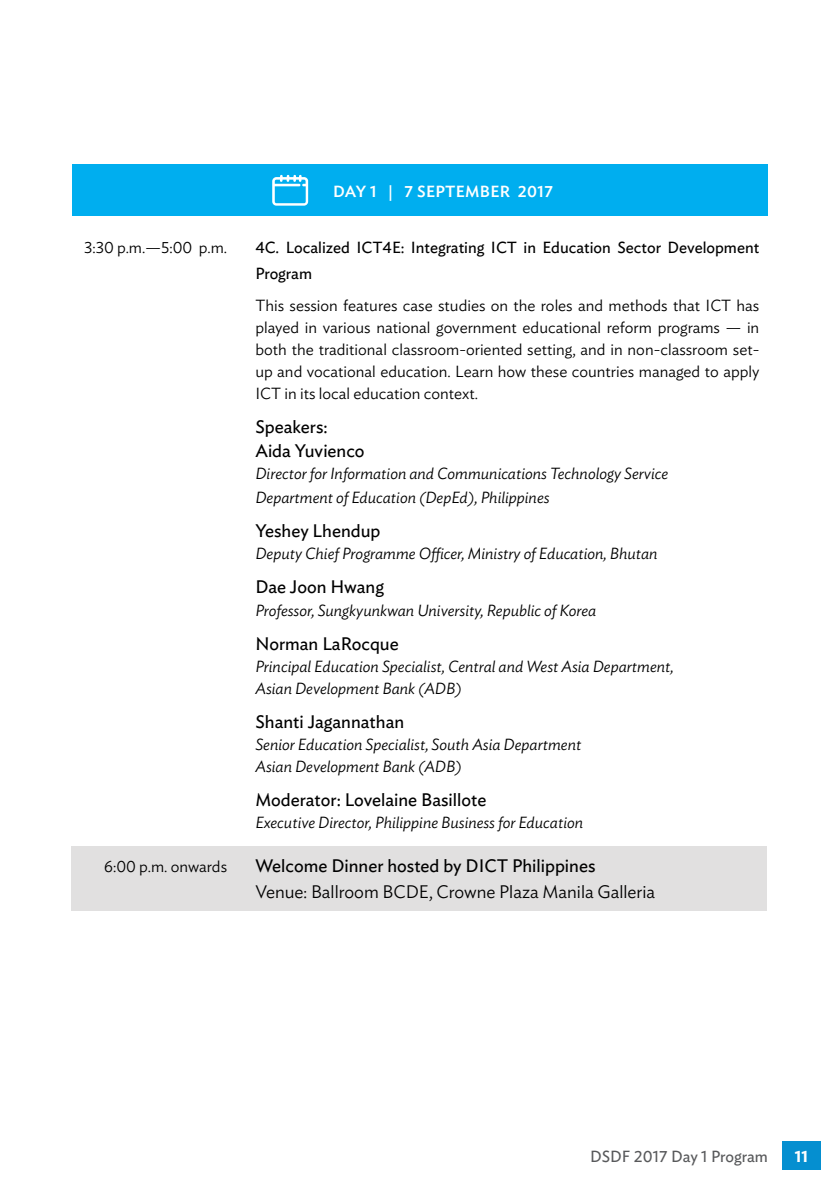
<style>
.page{position:relative;width:840px;height:1191px;background:#fff}
.page>*{position:absolute;margin:0;border:0;box-sizing:border-box;transform-origin:0 0}
.t1{font:18px/24px "Ideal Sans";color:#000}
.t2{font:300 18px "Ideal Sans";color:#000}
.t3{font:italic 300 16px/22px "Ideal Sans";color:#000}
.t4{font:300 16px/22px "Ideal Sans";color:#000;text-align:justify}
.t5{font:16px/26px "Ideal Sans";color:#000}
.t6{font:500 16px "Ideal Sans";letter-spacing:.02em;color:#fff}
.t7{font:16px "Ideal Sans";color:#58595b}
.t8{font:600 16px "Ideal Sans";color:#fff}
</style>
<div class="page">
<div style="left:781px;top:1141px;width:39px;height:28px;background:#058fd0"></div>
<div style="left:71px;top:846px;width:695px;height:65px;background:#e1e0e0"></div>
<div style="left:72px;top:165px;width:695px;height:51px;background:#00aeef"></div>
<svg style="left:272px;top:175px;width:36px;height:31px"></svg>
<p class="t4" style="left:84px;top:235px;width:144px">3:30 p.m.—5:00 p.m.</p>
<p class="t4" style="left:104px;top:854px;width:124px">6:00 p.m. onwards</p>
<p class="t6" style="left:333px;top:179px;width:124px">DAY 1 | 7 SE PTEM</p>
<p class="t6" style="left:479px;top:179px;width:75px">BER 2017</p>
<p class="t5" style="left:255px;top:233px;width:505px">4C. Localized ICT4E: Integrating ICT in Education Sector Development<br>Program</p>
<p class="t4" style="left:255px;top:293px;width:505px">This session features case studies on the roles and methods that ICT has played in various national government educational reform programs — in both the traditional classroom-oriented setting, and in non-classroom set&shy;up and vocational education. Learn how these countries managed to apply ICT in its local education context.</p>
<p class="t1" style="left:255px;top:414px;width:111px">Speakers:<br>Aida Yuvienco</p>
<p class="t3" style="left:255px;top:460px;width:414px;line-height:24px">Director for Information and Communications Technology Service<br>Department of Education (DepEd), Philippines</p>
<p class="t1" style="left:255px;top:518px;width:126px">Yeshey Lhendup</p>
<p class="t3" style="left:255px;top:541px;width:403px">Deputy Chief Programme Officer, Ministry of Education, Bhutan</p>
<p class="t1" style="left:255px;top:574px;width:130px">Dae Joon Hwang</p>
<p class="t3" style="left:255px;top:597px;width:342px">Professor, Sungkyunkwan University, Republic of Korea</p>
<p class="t1" style="left:255px;top:630px;width:145px">Norman LaRocque</p>
<p class="t3" style="left:255px;top:653px;width:419px">Principal Education Specialist, Central and West Asia Department,<br>Asian Development Bank (ADB)</p>
<p class="t1" style="left:255px;top:708px;width:150px">Shanti Jagannathan</p>
<p class="t3" style="left:255px;top:731px;width:327px">Senior Education Specialist, South Asia Department<br>Asian Development Bank (ADB)</p>
<p class="t1" style="left:255px;top:786px;width:232px">Moderator: Lovelaine Basillote</p>
<p class="t3" style="left:255px;top:809px;width:329px">Executive Director, Philippine Business for Education</p>
<p class="t1" style="left:255px;top:852px;width:341px">Welcome Dinner hosted by DICT Philippines</p>
<p class="t2" style="left:255px;top:877px;width:401px">Venue: Ballroom BCDE, Crowne Plaza Manila Galleria</p>
<p class="t7" style="left:589px;top:1144px;width:179px">DSDF 2017 Day 1 Program</p>
<p class="t8" style="left:794px;top:1143px;width:15px">11</p>
</div>
